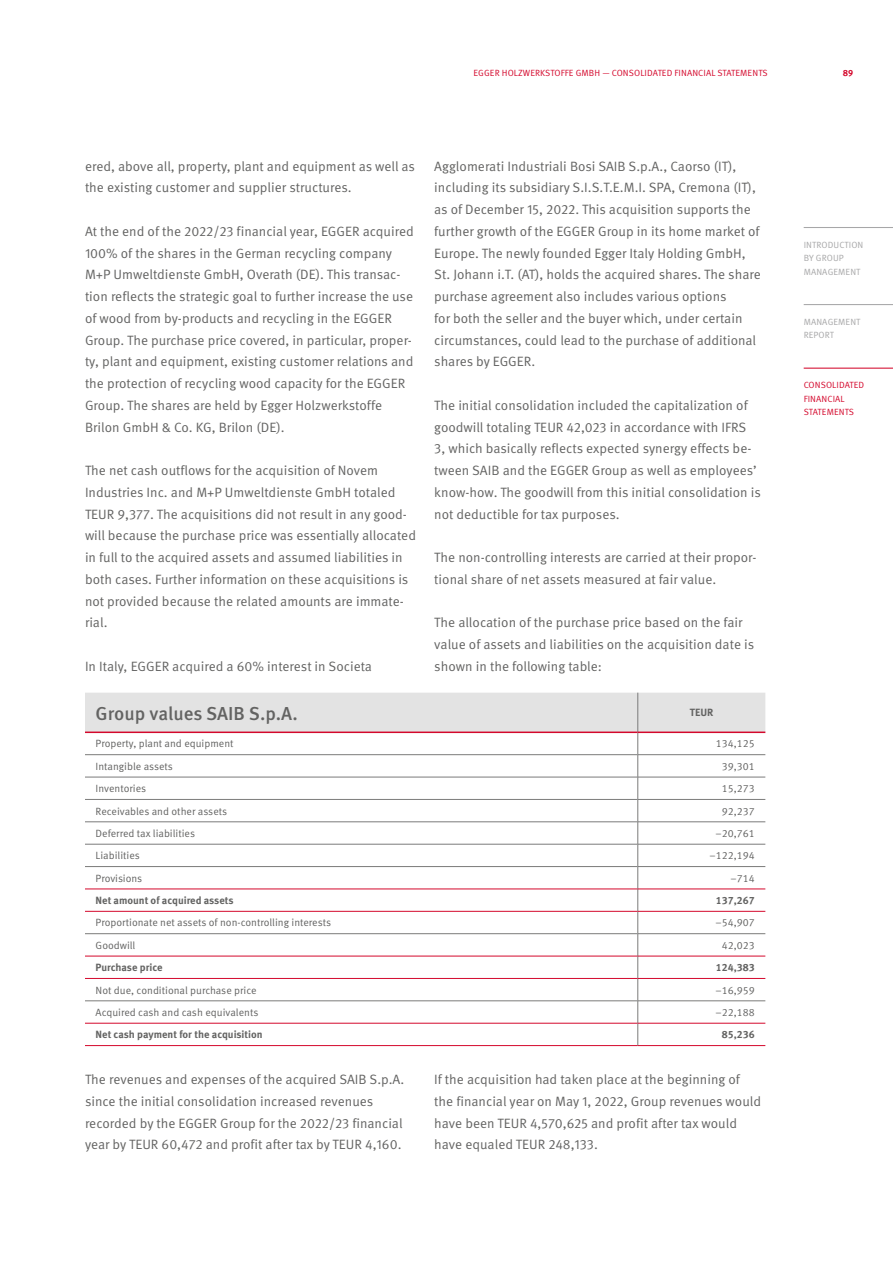
<style>
.page{position:relative;width:893px;height:1263px;background:#fff}
.page>*{position:absolute;margin:0;border:0;box-sizing:border-box;transform-origin:0 0}
.t1{font:500 18.75px "Meta Pro";color:#636362}
.t2{font:13.5px/21.8px "Meta Pro";color:#636362}
.t3{font:10.5px "Meta Pro";color:#636362}
.t4{font:700 10.5px "Meta Pro";color:#636362}
.t5{font:9px/13.5px "Meta Pro";letter-spacing:.01em;color:#d4082c}
.t6{font:9px/13.5px "Meta Pro";letter-spacing:.01em;color:#a7a7a8}
.t7{font:700 9px "Meta Pro";color:#d4082c}
</style>
<div class="page">
<svg style="left:85px;top:693px;width:680px;height:352px"></svg>
<hr style="left:85px;top:731px;width:553px;height:2px;background:#d4082c">
<hr style="left:638px;top:731px;width:127px;height:2px;background:#d4082c">
<hr style="left:85px;top:888px;width:553px;height:1px;background:#d4082c">
<hr style="left:638px;top:888px;width:127px;height:1px;background:#d4082c">
<hr style="left:85px;top:911px;width:553px;height:1px;background:#d4082c">
<hr style="left:638px;top:911px;width:127px;height:1px;background:#d4082c">
<hr style="left:85px;top:956px;width:553px;height:1px;background:#d4082c">
<hr style="left:638px;top:956px;width:127px;height:1px;background:#d4082c">
<hr style="left:85px;top:978px;width:553px;height:1px;background:#d4082c">
<hr style="left:638px;top:978px;width:127px;height:1px;background:#d4082c">
<hr style="left:85px;top:1023px;width:553px;height:1px;background:#d4082c">
<hr style="left:638px;top:1023px;width:127px;height:1px;background:#d4082c">
<hr style="left:85px;top:1045px;width:553px;height:1px;background:#d4082c">
<hr style="left:638px;top:1045px;width:127px;height:1px;background:#d4082c">
<hr style="left:804px;top:227px;width:89px;height:1px;background:#a7a7a8">
<hr style="left:804px;top:304px;width:89px;height:1px;background:#a7a7a8">
<hr style="left:804px;top:368px;width:89px;height:1px;background:#d4082c">
<p class="t5" style="left:474px;top:66px;width:296px">EGGER HOLZWERKSTOFFE GMBH — CONSOLIDATED FINANCIAL STATEMENTS</p>
<p class="t7" style="left:843px;top:66px;width:12px">89</p>
<p class="t2" style="left:85px;top:155px;width:332px">ered, above all, property, plant and equipment as well as the existing customer and supplier structures.</p>
<p class="t2" style="left:85px;top:220px;width:330px">At the end of the 2022/23 financial year, EGGER acquired 100% of the shares in the German recycling company M+P Umweltdienste GmbH, Overath (DE). This transac&shy;tion reflects the strategic goal to further increase the use of wood from by-products and recycling in the EGGER Group. The purchase price covered, in particular, proper&shy;ty, plant and equipment, existing customer relations and the protection of recycling wood capacity for the EGGER Group. The shares are held by Egger Holzwerkstoffe Brilon GmbH &amp; Co. KG, Brilon (DE).</p>
<p class="t2" style="left:85px;top:460px;width:333px">The net cash outflows for the acquisition of Novem Industries Inc. and M+P Umweltdienste GmbH totaled TEUR 9,377. The acquisitions did not result in any good&shy;will because the purchase price was essentially allocated in full to the acquired assets and assumed liabilities in both cases. Further information on these acquisitions is not provided because the related amounts are immate&shy;rial.</p>
<p class="t2" style="left:85px;top:655px;width:289px">In Italy, EGGER acquired a 60% interest in Societa</p>
<p class="t2" style="left:434px;top:155px;width:328px">Agglomerati Industriali Bosi SAIB S.p.A., Caorso (IT), including its subsidiary S.I.S.T.E.M.I. SPA, Cremona (IT), as of December 15, 2022. This acquisition supports the further growth of the EGGER Group in its home market of Europe. The newly founded Egger Italy Holding GmbH, St. Johann i.T. (AT), holds the acquired shares. The share purchase agreement also includes various options<br>for both the seller and the buyer which, under certain circumstances, could lead to the purchase of additional shares by EGGER.</p>
<p class="t2" style="left:434px;top:394px;width:328px">The initial consolidation included the capitalization of goodwill totaling TEUR 42,023 in accordance with IFRS 3, which basically reflects expected synergy effects be&shy;tween SAIB and the EGGER Group as well as employees’ know-how. The goodwill from this initial consolidation is not deductible for tax purposes.</p>
<p class="t2" style="left:434px;top:547px;width:324px">The non-controlling interests are carried at their propor&shy;tional share of net assets measured at fair value.</p>
<p class="t2" style="left:434px;top:612px;width:321px">The allocation of the purchase price based on the fair value of assets and liabilities on the acquisition date is shown in the following table:</p>
<p class="t6" style="left:804px;top:238px;width:61px">INTRODUCTION<br>BY GROUP<br>MANAGEMENT</p>
<p class="t6" style="left:804px;top:315px;width:58px">MANAGEMENT<br>REPORT</p>
<p class="t5" style="left:804px;top:378px;width:62px">CONSOLIDATED<br>FINANCIAL<br>STATEMENTS</p>
<h1 class="t1" style="left:96px;top:701px;width:204px">Group values SAIB S.p.A.</h1>
<p class="t4" style="left:690px;top:704px;width:25px">TEUR</p>
<p class="t3" style="left:96px;top:737px;width:140px">Property, plant and equipment</p>
<p class="t3" style="left:716px;top:737px;width:40px">134,125</p>
<p class="t3" style="left:96px;top:760px;width:79px">Intangible assets</p>
<p class="t3" style="left:722px;top:760px;width:34px">39,301</p>
<p class="t3" style="left:96px;top:782px;width:52px">Inventories</p>
<p class="t3" style="left:722px;top:782px;width:34px">15,273</p>
<p class="t3" style="left:96px;top:805px;width:133px">Receivables and other assets</p>
<p class="t3" style="left:722px;top:805px;width:34px">92,237</p>
<p class="t3" style="left:96px;top:827px;width:101px">Deferred tax liabilities</p>
<p class="t3" style="left:715px;top:827px;width:41px">–20,761</p>
<p class="t3" style="left:96px;top:849px;width:46px">Liabilities</p>
<p class="t3" style="left:709px;top:849px;width:47px">–122,194</p>
<p class="t3" style="left:96px;top:872px;width:48px">Provisions</p>
<p class="t3" style="left:730px;top:872px;width:26px">–714</p>
<p class="t4" style="left:96px;top:892px;width:139px">Net amount of acquired assets</p>
<p class="t4" style="left:716px;top:892px;width:40px">137,267</p>
<p class="t3" style="left:96px;top:916px;width:237px">Proportionate net assets of non-controlling interests</p>
<p class="t3" style="left:715px;top:916px;width:41px">–54,907</p>
<p class="t3" style="left:96px;top:939px;width:41px">Goodwill</p>
<p class="t3" style="left:722px;top:939px;width:34px">42,023</p>
<p class="t4" style="left:96px;top:959px;width:68px">Purchase price</p>
<p class="t4" style="left:716px;top:959px;width:40px">124,383</p>
<p class="t3" style="left:96px;top:984px;width:163px">Not due, conditional purchase price</p>
<p class="t3" style="left:715px;top:984px;width:41px">–16,959</p>
<p class="t3" style="left:96px;top:1006px;width:164px">Acquired cash and cash equivalents</p>
<p class="t3" style="left:715px;top:1006px;width:41px">–22,188</p>
<p class="t4" style="left:96px;top:1026px;width:169px">Net cash payment for the acquisition</p>
<p class="t4" style="left:722px;top:1026px;width:35px">85,236</p>
<p class="t2" style="left:85px;top:1069px;width:321px">The revenues and expenses of the acquired SAIB S.p.A. since the initial consolidation increased revenues recorded by the EGGER Group for the 2022/23 financial year by TEUR 60,472 and profit after tax by TEUR 4,160.</p>
<p class="t2" style="left:434px;top:1069px;width:328px">If the acquisition had taken place at the beginning of the financial year on May 1, 2022, Group revenues would have been TEUR 4,570,625 and profit after tax would have equaled TEUR 248,133.</p>
</div>
